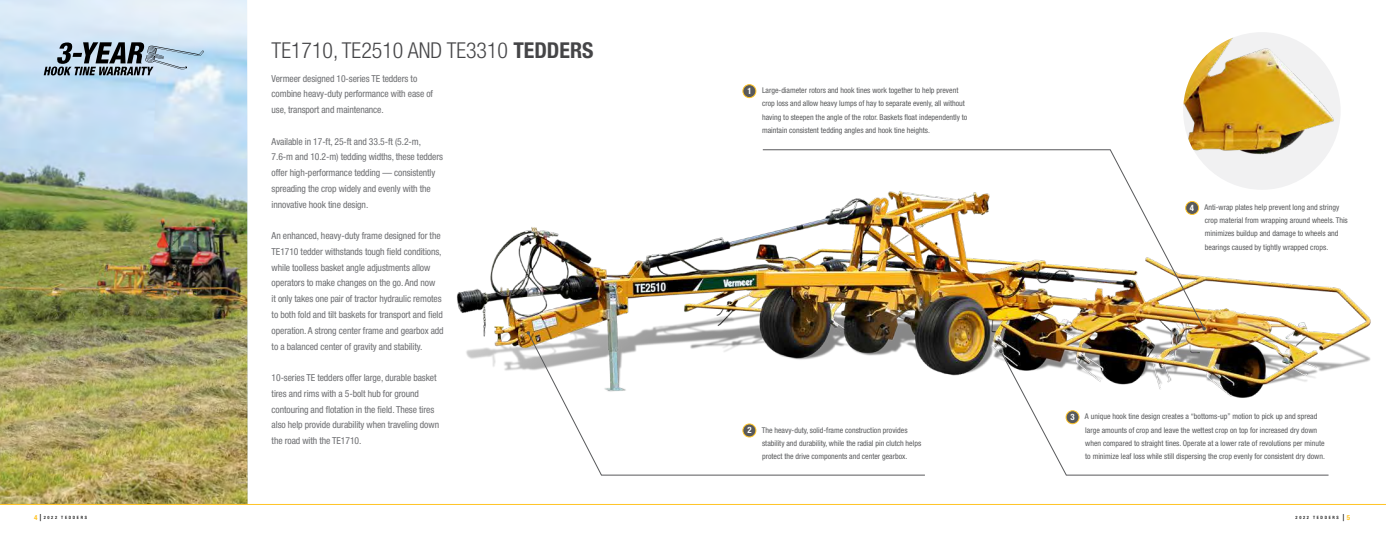
<style>
.page{position:relative;width:1386px;height:536px;background:#fff}
.page>*{position:absolute;margin:0;border:0;box-sizing:border-box;transform-origin:0 0}
.t1{font:300 condensed 21.88px "Helvetica Neue LT Std";color:#454547}
.t2{font:condensed 9.62px/15.8px "Helvetica Neue LT Std";letter-spacing:-.01em;color:#6d6e71}
.t3{font:condensed 9.62px "Helvetica Neue LT Std";color:#000}
.t4{font:700 condensed 8.75px "Helvetica Neue LT Std";color:#fff}
.t5{font:condensed 7.88px/13.1px "Helvetica Neue LT Std";color:#58595b}
.t6{font:500 condensed 4.38px "Helvetica Neue LT Std";letter-spacing:.38em;color:#000}
.s1{font-weight:700}
.s2{font-weight:700;font-size:7px;color:#ffc425}
.s3{font-weight:400;font-size:9.62px}
</style>
<div class="page">
<img style="left:0;top:0;width:248px;height:504px">
<svg style="left:44px;top:42px;width:160px;height:33px;background:#8c9ca9"></svg>
<hr style="left:0;top:504px;width:1386px;height:1px;background:#ffc425">
<img style="left:457px;top:84px;width:914px;height:292px">
<div style="left:743px;top:85px;width:13px;height:13px;background:#58595b;border-radius:50%"></div>
<div style="left:742px;top:84px;width:14px;height:14px;border:1px solid #ffc425;border-radius:50%"></div>
<div style="left:1183px;top:32px;width:158px;height:158px;background:#f1f1f2;border-radius:50%"></div>
<img style="left:1183px;top:37px;width:158px;height:132px">
<svg style="left:1000px;top:350px;width:329px;height:126px"></svg>
<svg style="left:999px;top:349px;width:4px;height:4px"></svg>
<svg style="left:527px;top:332px;width:399px;height:144px"></svg>
<img style="left:762px;top:149px;width:443px;height:181px">
<svg style="left:1202px;top:327px;width:4px;height:3px"></svg>
<h1 class="t1" style="left:272px;top:38px;width:323px">TE1710, TE2510 AND TE3310 <span class="s1">TEDDERS</span></h1>
<p class="t2" style="left:272px;top:70px;width:163px">Vermeer designed 10-series TE tedders to combine heavy-duty performance with ease of use, transport and maintenance.</p>
<p class="t2" style="left:272px;top:133px;width:173px">Available in 17-ft, 25-ft and 33.5-ft (5.2-m, 7.6-m and 10.2-m) tedding widths, these tedders offer high-performance tedding — consistently spreading the crop widely and evenly with the innovative hook tine design.</p>
<p class="t2" style="left:272px;top:228px;width:174px">An enhanced, heavy-duty frame designed for the TE1710 tedder withstands tough field conditions, while toolless basket angle adjustments allow operators to make changes on the go. And now<br>it only takes one pair of tractor hydraulic remotes to both fold and tilt baskets for transport and field operation. A strong center frame and gearbox add to a balanced center of gravity and stability.</p>
<p class="t2" style="left:272px;top:369px;width:169px">10-series TE tedders offer large, durable basket tires and rims with a 5-bolt hub for ground contouring and flotation in the field. These tires also help provide durability when traveling down the road with the TE1710.</p>
<p class="t4" style="left:747px;top:86px;width:6px">1</p>
<p class="t5" style="left:762px;top:84px;width:207px">Large-diameter rotors and hook tines work together to help prevent crop loss and allow heavy lumps of hay to separate evenly, all without having to steepen the angle of the rotor. Baskets float independently to maintain consistent tedding angles and hook tine heights.</p>
<p class="t4" style="left:747px;top:425px;width:6px">2</p>
<p class="t5" style="left:762px;top:423px;width:161px">The heavy-duty, solid-frame construction provides stability and durability, while the radial pin clutch helps protect the drive components and center gearbox.</p>
<p class="t4" style="left:1190px;top:202px;width:6px">4</p>
<p class="t5" style="left:1205px;top:201px;width:145px">Anti-wrap plates help prevent long and stringy crop material from wrapping around wheels. This minimizes buildup and damage to wheels and bearings caused by tightly wrapped crops.</p>
<p class="t4" style="left:1071px;top:411px;width:6px">3</p>
<p class="t5" style="left:1085px;top:410px;width:241px">A unique hook tine design creates a “bottoms-up” motion to pick up and spread large amounts of crop and leave the wettest crop on top for increased dry down when compared to straight tines. Operate at a lower rate of revolutions per minute to minimize leaf loss while still dispersing the crop evenly for consistent dry down.</p>
<p class="t6" style="left:34px;top:515px;width:54px"><span class="s2">4</span><span class="s3">|</span>2022 TEDDERS</p>
<p class="t3" style="left:1343px;top:512px;width:9px">| <span class="s2">5</span></p>
<p class="t6" style="left:1296px;top:515px;width:45px">2022 TEDDERS</p>
</div>
